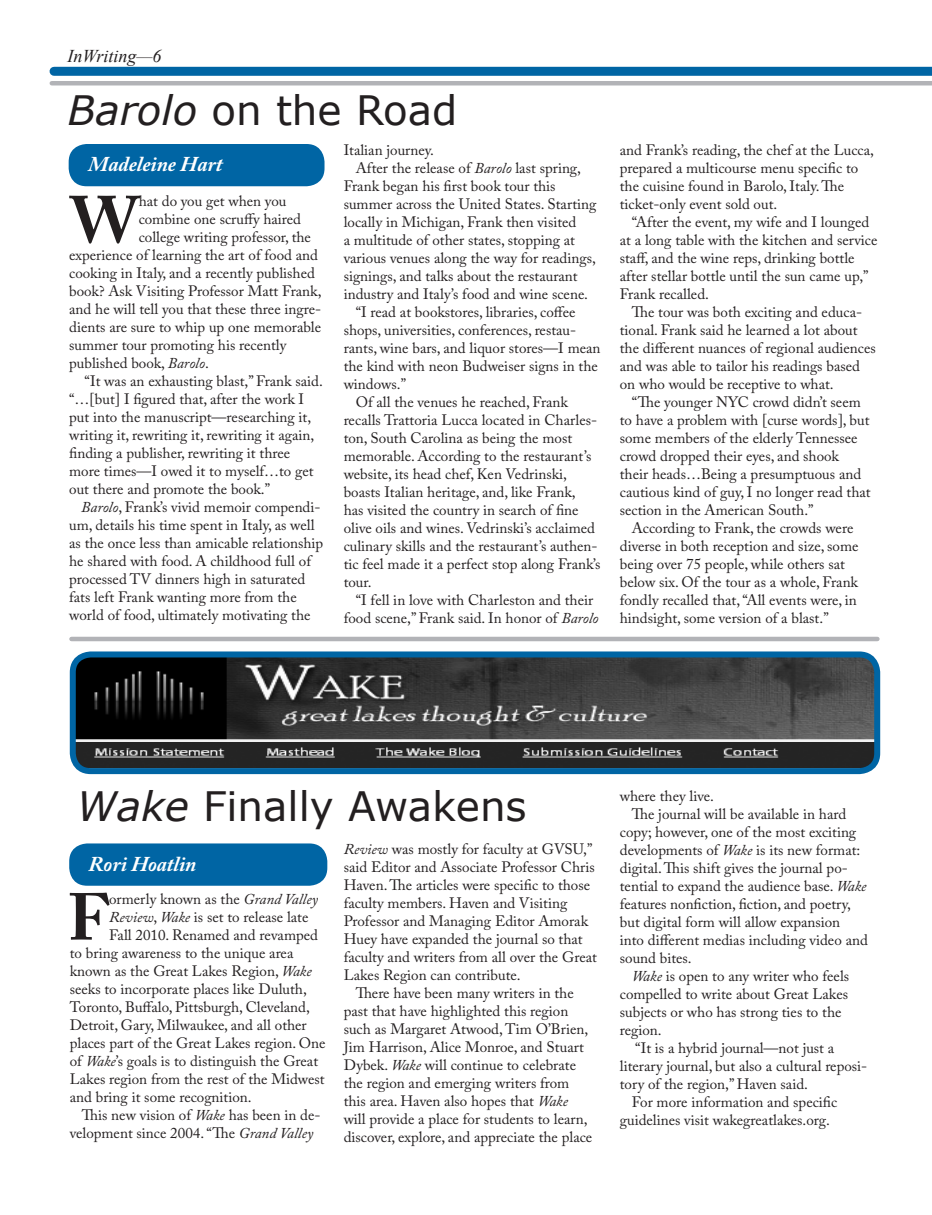
<style>
.page{position:relative;width:932px;height:1215px;background:#fff}
.page>*{position:absolute;margin:0;border:0;box-sizing:border-box;transform-origin:0 0}
.MainArticleFirstPara{font:700 65.7px "Adobe Caslon Pro";color:#231f20}
.headline_one{font:40.5px "Verdana";color:#231f20}
.Byline{font:italic 700 21px "Adobe Caslon Pro";color:#fff}
.t1{font:italic 18px "Times New Roman";color:#231f20}
.Main_Article_Text_2{font:15px/18px "Adobe Caslon Pro";color:#231f20}
.MainArticleFirstPara-2{font:15px "Adobe Caslon Pro";color:#231f20}
.s1{font-style:italic}
</style>
<div class="page">
<div style="left:54px;top:67px;width:878px;height:9px;background:#0065a4"></div>
<div style="left:52px;top:81px;width:880px;height:5px;background:#b2b3b7"></div>
<div style="left:69px;top:144px;width:255px;height:42px;background:#0065a4;border-radius:18px"></div>
<hr style="left:71px;top:637px;width:806px;height:4px;background:#b2b3b7">
<div style="left:69px;top:843px;width:258px;height:43px;background:#0065a4;border-radius:18px"></div>
<img style="left:77px;top:658px;width:796px;height:109px">
<div style="left:70px;top:651px;width:810px;height:123px;border:6px solid #0065a4;border-radius:18px"></div>
<p class="t1" style="left:68px;top:44px;width:96px">InWriting—6</p>
<p class="headline_one" style="left:68px;top:85px;width:391px"><span class="s1">Barolo</span> on the Road</p>
<p class="Byline" style="left:88px;top:152px;width:136px">Madeleine Hart</p>
<p class="MainArticleFirstPara" style="left:70px;top:181px;width:70px">W</p>
<p class="MainArticleFirstPara-2" style="left:139px;top:192px;width:149px">hat do you get when you</p>
<p class="Main_Article_Text_2" style="left:344px;top:141px;width:92px">Italian journey.</p>
<p class="Main_Article_Text_2" style="left:344px;top:159px;width:254px;text-indent:12px">After the release of <span class="s1">Barolo</span> last spring, Frank began his first book tour this summer across the United States. Starting locally in Michigan, Frank then visited<br>a multitude of other states, stopping at various venues along the way for readings, signings, and talks about the restaurant industry and Italy’s food and wine scene.</p>
<p class="Main_Article_Text_2" style="left:344px;top:303px;width:258px;text-indent:12px">“I read at bookstores, libraries, coffee shops, universities, conferences, restau&shy;rants, wine bars, and liquor stores—I mean the kind with neon Budweiser signs in the windows.”</p>
<p class="Main_Article_Text_2" style="left:344px;top:393px;width:258px;text-indent:12px">Of all the venues he reached, Frank recalls Trattoria Lucca located in Charles&shy;ton, South Carolina as being the most memorable. According to the restaurant’s website, its head chef, Ken Vedrinski, boasts Italian heritage, and, like Frank,<br>has visited the country in search of fine olive oils and wines. Vedrinski’s acclaimed culinary skills and the restaurant’s authen&shy;tic feel made it a perfect stop along Frank’s tour.</p>
<p class="Main_Article_Text_2" style="left:344px;top:591px;width:256px;text-align:center">“I fell in love with Charleston and their food scene,” Frank said. In honor of <span class="s1">Barolo</span></p>
<p class="MainArticleFirstPara-2" style="left:139px;top:210px;width:164px">combine one scruffy haired</p>
<p class="MainArticleFirstPara-2" style="left:139px;top:228px;width:174px">college writing professor, the</p>
<p class="MainArticleFirstPara-2" style="left:69px;top:246px;width:250px">experience of learning the art of food and</p>
<p class="MainArticleFirstPara-2" style="left:69px;top:264px;width:247px">cooking in Italy, and a recently published</p>
<p class="MainArticleFirstPara-2" style="left:69px;top:282px;width:254px">book? Ask Visiting Professor Matt Frank,</p>
<p class="MainArticleFirstPara-2" style="left:69px;top:300px;width:253px">and he will tell you that these three ingre-</p>
<p class="MainArticleFirstPara-2" style="left:69px;top:318px;width:253px">dients are sure to whip up one memorable</p>
<p class="MainArticleFirstPara-2" style="left:69px;top:336px;width:219px">summer tour promoting his recently</p>
<p class="MainArticleFirstPara-2" style="left:69px;top:354px;width:141px">published book, <span class="s1">Barolo</span>.</p>
<p class="Main_Article_Text_2" style="left:69px;top:372px;width:255px;text-indent:15px">“It was an exhausting blast,” Frank said. “…[but] I figured that, after the work I put into the manuscript—researching it, writing it, rewriting it, rewriting it again, finding a publisher, rewriting it three more times—I owed it to myself…to get out there and promote the book.”</p>
<p class="Main_Article_Text_2" style="left:69px;top:498px;width:255px;text-indent:12px"><span class="s1">Barolo</span>, Frank’s vivid memoir compendi&shy;um, details his time spent in Italy, as well as the once less than amicable relationship he shared with food. A childhood full of processed TV dinners high in saturated fats left Frank wanting more from the world of food, ultimately motivating the</p>
<p class="Main_Article_Text_2" style="left:620px;top:141px;width:256px">and Frank’s reading, the chef at the Lucca, prepared a multicourse menu specific to the cuisine found in Barolo, Italy. The ticket-only event sold out.</p>
<p class="Main_Article_Text_2" style="left:620px;top:213px;width:259px;text-indent:12px">“After the event, my wife and I lounged at a long table with the kitchen and service staff, and the wine reps, drinking bottle after stellar bottle until the sun came up,” Frank recalled.</p>
<p class="Main_Article_Text_2" style="left:620px;top:303px;width:257px;text-indent:12px">The tour was both exciting and educa&shy;tional. Frank said he learned a lot about the different nuances of regional audiences and was able to tailor his readings based on who would be receptive to what.</p>
<p class="Main_Article_Text_2" style="left:620px;top:393px;width:252px;text-indent:12px">“The younger NYC crowd didn’t seem to have a problem with [curse words], but some members of the elderly Tennessee crowd dropped their eyes, and shook their heads…Being a presumptuous and cautious kind of guy, I no longer read that section in the American South.”</p>
<p class="Main_Article_Text_2" style="left:620px;top:519px;width:240px;text-indent:12px">According to Frank, the crowds were diverse in both reception and size, some being over 75 people, while others sat below six. Of the tour as a whole, Frank fondly recalled that, “All events were, in hindsight, some version of a blast.”</p>
<p class="headline_one" style="left:77px;top:780px;width:451px"><span class="s1">Wake</span> Finally Awakens</p>
<p class="Byline" style="left:89px;top:851px;width:109px">Rori Hoatlin</p>
<p class="MainArticleFirstPara" style="left:68px;top:878px;width:43px">F</p>
<p class="MainArticleFirstPara-2" style="left:109px;top:890px;width:210px">ormerly known as the <span class="s1">Grand Valley</span></p>
<p class="Main_Article_Text_2" style="left:344px;top:840px;width:255px"><span class="s1">Review</span> was mostly for faculty at GVSU,” said Editor and Associate Professor Chris Haven. The articles were specific to those faculty members. Haven and Visiting Professor and Managing Editor Amorak Huey have expanded the journal so that faculty and writers from all over the Great Lakes Region can contribute.</p>
<p class="Main_Article_Text_2" style="left:344px;top:984px;width:250px;text-indent:12px">There have been many writers in the past that have highlighted this region such as Margaret Atwood, Tim O’Brien, Jim Harrison, Alice Monroe, and Stuart Dybek. <span class="s1">Wake</span> will continue to celebrate the region and emerging writers from this area. Haven also hopes that <span class="s1">Wake </span>will provide a place for students to learn, discover, explore, and appreciate the place</p>
<p class="MainArticleFirstPara-2" style="left:109px;top:908px;width:201px"><span class="s1">Review</span>, <span class="s1">Wake</span> is set to release late</p>
<p class="MainArticleFirstPara-2" style="left:109px;top:926px;width:210px">Fall 2010. Renamed and revamped</p>
<p class="MainArticleFirstPara-2" style="left:70px;top:944px;width:225px">to bring awareness to the unique area</p>
<p class="MainArticleFirstPara-2" style="left:70px;top:962px;width:243px">known as the Great Lakes Region, <span class="s1">Wake</span></p>
<p class="MainArticleFirstPara-2" style="left:70px;top:980px;width:238px">seeks to incorporate places like Duluth,</p>
<p class="MainArticleFirstPara-2" style="left:70px;top:998px;width:242px">Toronto, Buffalo, Pittsburgh, Cleveland,</p>
<p class="MainArticleFirstPara-2" style="left:70px;top:1016px;width:238px">Detroit, Gary, Milwaukee, and all other</p>
<p class="MainArticleFirstPara-2" style="left:70px;top:1034px;width:257px">places part of the Great Lakes region. One</p>
<p class="MainArticleFirstPara-2" style="left:70px;top:1052px;width:250px">of <span class="s1">Wake</span>’s goals is to distinguish the Great</p>
<p class="MainArticleFirstPara-2" style="left:70px;top:1070px;width:256px">Lakes region from the rest of the Midwest</p>
<p class="MainArticleFirstPara-2" style="left:70px;top:1088px;width:183px">and bring it some recognition.</p>
<p class="Main_Article_Text_2" style="left:70px;top:1105px;width:252px;text-indent:12px">This new vision of <span class="s1">Wake</span> has been in de&shy;velopment since 2004. “The <span class="s1">Grand Valley</span></p>
<p class="Main_Article_Text_2" style="left:620px;top:786px;width:95px">where they live.</p>
<p class="Main_Article_Text_2" style="left:620px;top:804px;width:249px;text-indent:12px">The journal will be available in hard copy; however, one of the most exciting developments of <span class="s1">Wake</span> is its new format: digital. This shift gives the journal po&shy;tential to expand the audience base. <span class="s1">Wake </span>features nonfiction, fiction, and poetry, but digital form will allow expansion into different medias including video and sound bites.</p>
<p class="Main_Article_Text_2" style="left:620px;top:966px;width:231px;text-indent:12px"><span class="s1">Wake</span> is open to any writer who feels compelled to write about Great Lakes subjects or who has strong ties to the region.</p>
<p class="Main_Article_Text_2" style="left:620px;top:1038px;width:249px;text-indent:15px">“It is a hybrid journal—not just a literary journal, but also a cultural reposi&shy;tory of the region,” Haven said.</p>
<p class="Main_Article_Text_2" style="left:620px;top:1092px;width:219px;text-indent:12px">For more information and specific guidelines visit wakegreatlakes.org.</p>
</div>
